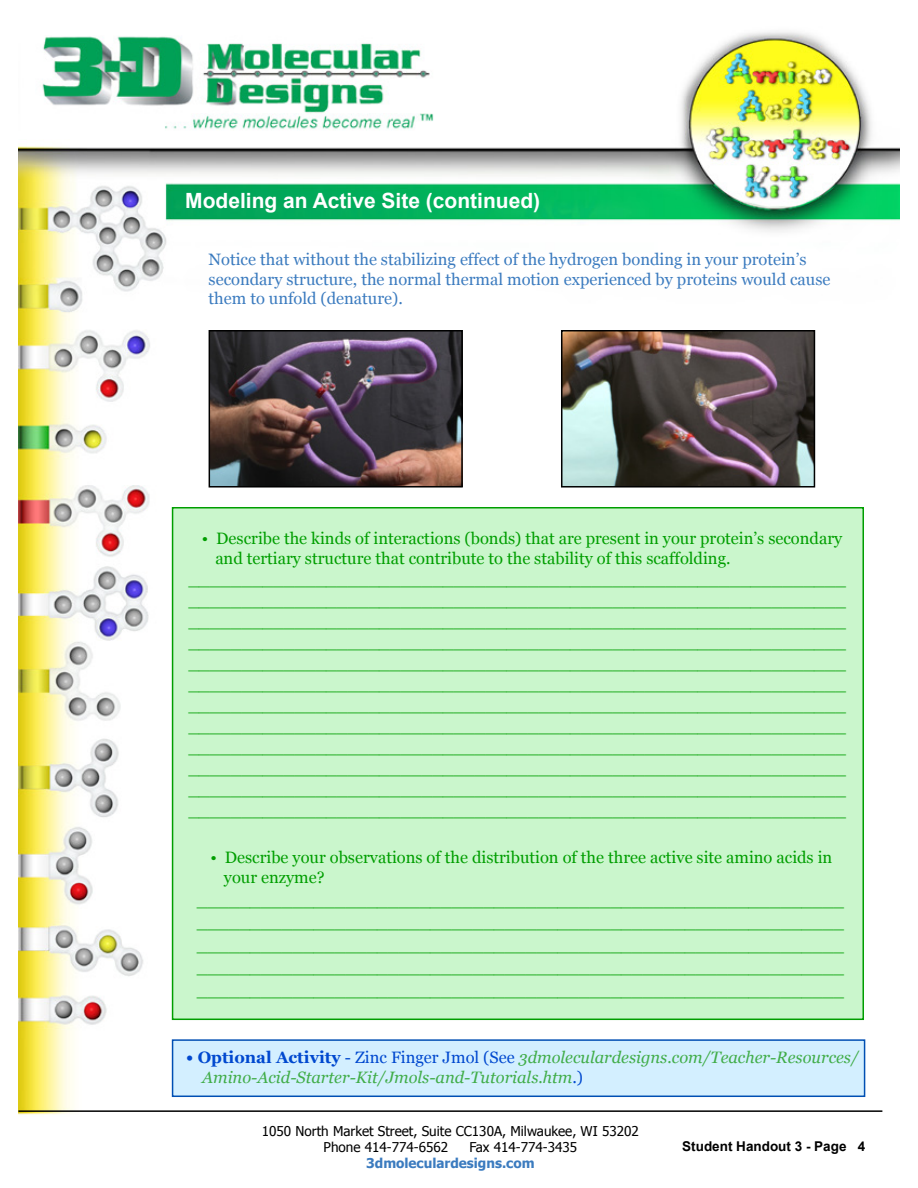
<style>
.page{position:relative;width:918px;height:1188px;background:#fff}
.page>*{position:absolute;margin:0;border:0;box-sizing:border-box;transform-origin:0 0}
.t1{font:700 21px "Arial";color:#fff}
.t2{font:16.5px/22.5px "Georgia";color:#009e00}
.t3{font:16.5px/19.8px "Georgia";color:#3b7bbf}
.t4{font:italic 16.5px/19.8px "Georgia";color:#41ad49}
.t5{font:13.5px/16.2px "Tahoma";color:#000}
.t6{font:700 13.5px "Tahoma";color:#3b7bbf}
.t7{font:700 13.5px "Arial";color:#000}
.s1{font-weight:700;font-style:normal;color:#0048cf}
.s2{font-style:normal;color:#0048cf}
</style>
<div class="page">
<img style="left:18px;top:31px;width:882px;height:1084px">
<hr style="left:18px;top:1110px;width:864px;height:2px;background:#000">
<div style="left:172px;top:507px;width:692px;height:513px;background:#caf6cc;border:2px solid #009e00"></div>
<img style="left:212px;top:333px;width:248px;height:152px">
<div style="left:209px;top:330px;width:254px;height:158px;border:2px solid #000"></div>
<img style="left:564px;top:333px;width:248px;height:152px">
<div style="left:561px;top:330px;width:254px;height:158px;border:2px solid #000"></div>
<div style="left:172px;top:1039px;width:693px;height:58px;background:#d3efff;border:2px solid #004fb3"></div>
<p class="t1" style="left:185px;top:187px;width:357px">Modeling an Active Site (continued)</p>
<p class="t3" style="left:209px;top:250px;width:623px">Notice that without the stabilizing effect of the hydrogen bonding in your protein’s secondary structure, the normal thermal motion experienced by proteins would cause them to unfold (denature).</p>
<p class="t2" style="left:202px;top:528px;width:642px">• Describe the kinds of interactions (bonds) that are present in your protein’s secondary</p>
<p class="t2" style="left:215px;top:547px;width:517px">and tertiary structure that contribute to the stability of this scaffolding.</p>
<p class="t2" style="left:188px;top:568px;width:659px">______________________________________________________________</p>
<p class="t2" style="left:188px;top:589px;width:659px">______________________________________________________________</p>
<p class="t2" style="left:188px;top:610px;width:659px">______________________________________________________________</p>
<p class="t2" style="left:188px;top:631px;width:659px">______________________________________________________________</p>
<p class="t2" style="left:188px;top:652px;width:659px">______________________________________________________________</p>
<p class="t2" style="left:188px;top:673px;width:659px">______________________________________________________________</p>
<p class="t2" style="left:188px;top:694px;width:659px">______________________________________________________________</p>
<p class="t2" style="left:188px;top:715px;width:659px">______________________________________________________________</p>
<p class="t2" style="left:188px;top:736px;width:659px">______________________________________________________________</p>
<p class="t2" style="left:188px;top:758px;width:659px">______________________________________________________________</p>
<p class="t2" style="left:188px;top:779px;width:659px">______________________________________________________________</p>
<p class="t2" style="left:188px;top:800px;width:659px">______________________________________________________________</p>
<p class="t2" style="left:224px;top:848px;width:610px;line-height:19.8px;text-indent:-13px">• Describe your observations of the distribution of the three active site amino acids in your enzyme?</p>
<p class="t2" style="left:197px;top:889px;width:649px;text-align:justify">_____________________________________________________________ _____________________________________________________________ _____________________________________________________________ _____________________________________________________________ _____________________________________________________________</p>
<p class="t4" style="left:202px;top:1048px;width:658px;text-indent:-16px"><span class="s1">• Optional Activity</span> <span class="s2">- Zinc Finger Jmol (See</span> 3dmoleculardesigns.com/Teacher-Resources/<br>Amino-Acid-Starter-Kit/Jmols-and-Tutorials.htm<span class="s2">.)</span></p>
<p class="t5" style="left:324px;top:1122px;width:317px;text-indent:-62px">1050 North Market Street, Suite CC130A, Milwaukee, WI 53202<br>Phone 414-774-6562</p>
<p class="t5" style="left:469px;top:1138px;width:109px">Fax 414-774-3435</p>
<p class="t6" style="left:366px;top:1154px;width:170px">3dmoleculardesigns.com</p>
<p class="t7" style="left:682px;top:1137px;width:185px">Student Handout 3 - Page 4</p>
</div>
